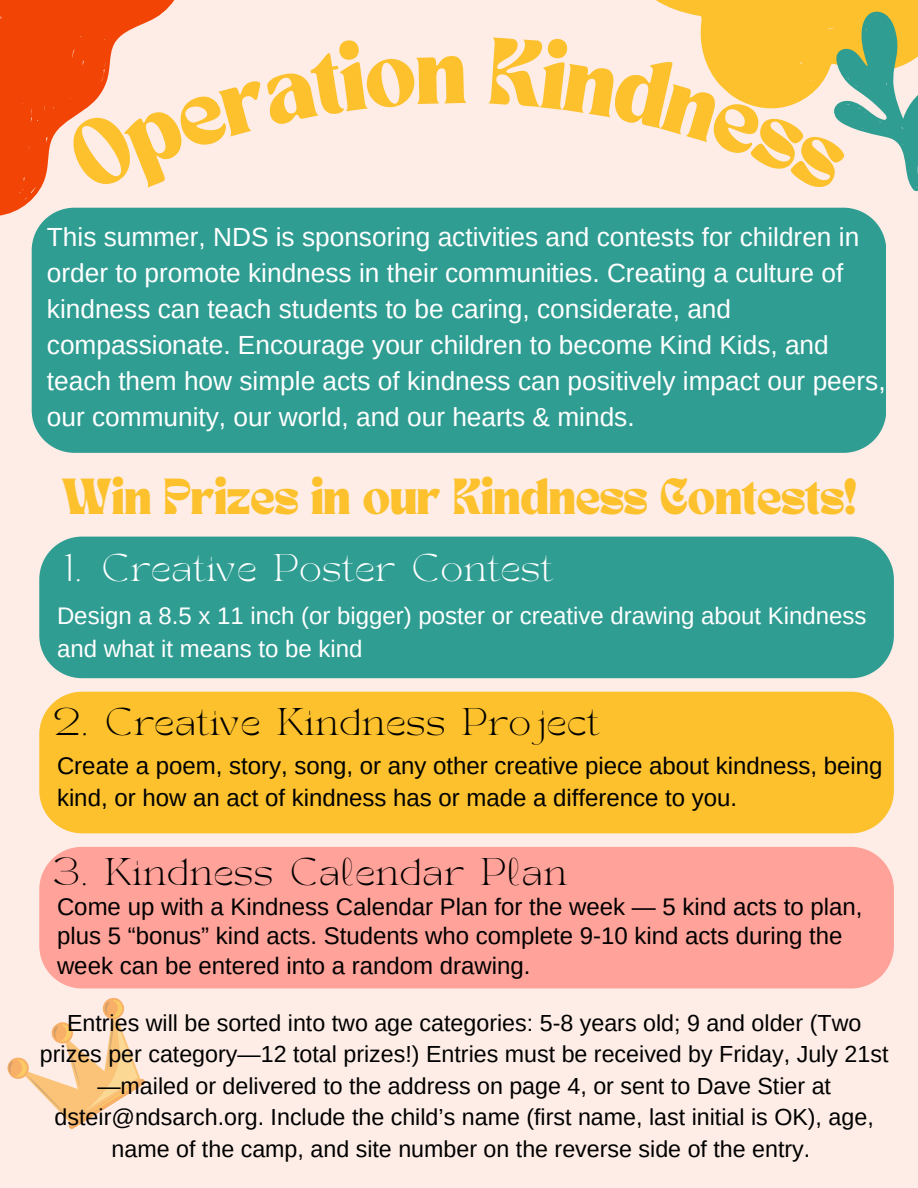
<style>
.page{position:relative;width:918px;height:1188px;background:#feede6}
.page>*{position:absolute;margin:0;border:0;box-sizing:border-box;transform-origin:0 0}
.t1{font:35.4px "TAN NIMBUS";color:#fcc12d}
.t2{font:27px "TANTWINKLE";color:#000}
.t3{font:27px "TANTWINKLE";color:#fff}
.t4{font:26.25px/36px "Arimo";color:#fff}
.t5{font:24px/29.2px "Arimo";color:#000}
.t6{font:24px/32.7px "Arimo";color:#fff}
.t7{font:23.25px/31.5px "Arimo";color:#000;text-align:center}
</style>
<div class="page">
<div style="left:32px;top:208px;width:854px;height:245px;background:#2f9d92"></div>
<div style="left:39px;top:537px;width:854px;height:141px;background:#2f9d92"></div>
<div style="left:39px;top:692px;width:854px;height:141px;background:#fcc12d"></div>
<div style="left:39px;top:847px;width:854px;height:141px;background:#ffa299"></div>
<svg style="left:7px;top:997px;width:139px;height:132px"></svg>
<svg style="left:0;top:0;width:219px;height:222px;fill:#f24405"></svg>
<svg style="left:63px;top:38px;width:156px;height:155px"></svg>
<svg style="left:488px;top:0;width:430px;height:208px"></svg>
<p class="t4" style="left:47px;top:219px;width:840px">This summer, NDS is sponsoring activities and contests for children in order to promote kindness in their communities. Creating a culture of kindness can teach students to be caring, considerate, and compassionate. Encourage your children to become Kind Kids, and teach them how simple acts of kindness can positively impact our peers, our community, our world, and our hearts &amp; minds.</p>
<p class="t1" style="left:61px;top:477px;width:797px">Win Prizes in our Kindness Contests!</p>
<p class="t3" style="left:64px;top:553px;width:491px">1. Creative Poster Contest</p>
<p class="t6" style="left:57px;top:599px;width:811px">Design a 8.5 x 11 inch (or bigger) poster or creative drawing about Kindness and what it means to be kind</p>
<p class="t2" style="left:54px;top:707px;width:548px">2. Creative Kindness Project</p>
<p class="t5" style="left:57px;top:749px;width:827px;line-height:32.7px">Create a poem, story, song, or any other creative piece about kindness, being kind, or how an act of kindness has or made a difference to you.</p>
<p class="t2" style="left:54px;top:857px;width:515px">3. Kindness Calendar Plan</p>
<p class="t5" style="left:57px;top:892px;width:807px">Come up with a Kindness Calendar Plan for the week — 5 kind acts to plan, plus 5 “bonus” kind acts. Students who complete 9-10 kind acts during the week can be entered into a random drawing.</p>
<p class="t7" style="left:40px;top:1007px;width:850px">Entries will be sorted into two age categories: 5-8 years old; 9 and older (Two prizes per category—12 total prizes!) Entries must be received by Friday, July 21st —mailed or delivered to the address on page 4, or sent to Dave Stier at dsteir@ndsarch.org. Include the child’s name (first name, last initial is OK), age, name of the camp, and site number on the reverse side of the entry.</p>
</div>
